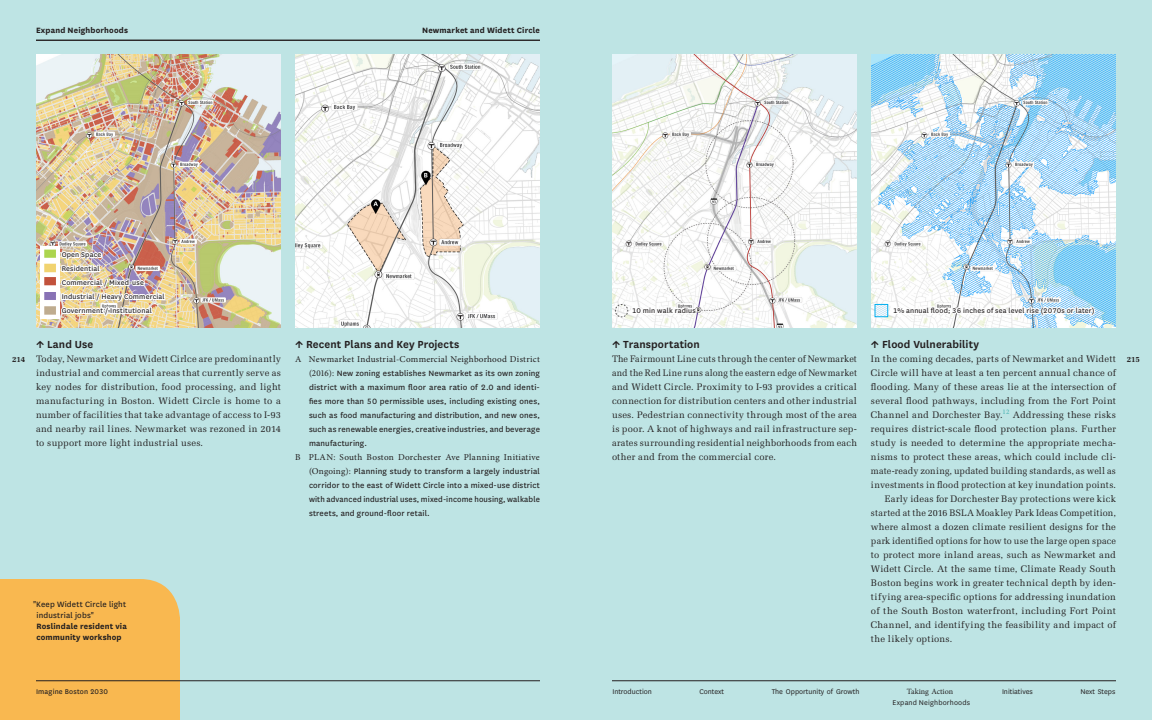
<style>
.page{position:relative;width:1152px;height:720px;background:#fff}
.page>*{position:absolute;margin:0;border:0;box-sizing:border-box;transform-origin:0 0}
.Body_Paragraph_title{font:600 12px "National";letter-spacing:.005em;color:#231f20}
.Body_Paragraph_no_in{font:9.4px/14px "Melior LT Pro";letter-spacing:.02em;color:#231f20;text-align:justify}
.Body_Paragraph{font:9.4px/14px "Melior LT Pro";letter-spacing:.025em;color:#231f20;text-align:justify}
.Body_Paragraph_no_in-2{font:9.4px/14px "Melior LT Pro";letter-spacing:.02em;color:#231f20;text-align:justify;scale:.96 1}
.Bullet{font:9px/14px "National";letter-spacing:.015em;color:#231f20;text-align:justify}
.Quotes{font:700 9px/11px "National";letter-spacing:.02em;color:#231f20}
.Quotes-2{font:9px/11px "National";letter-spacing:.015em;color:#231f20}
.Running_header{font:700 9px "National";letter-spacing:.02em;color:#231f20}
.t1{font:8px "National";letter-spacing:.02em;color:#231f20}
.t2{font:8px "National";color:#231f20}
.t3{font:8px "National";letter-spacing:.025em;color:#231f20}
.t4{font:8px "Minion Pro";color:#231f20}
.t5{font:700 8px "Melior LT Pro";letter-spacing:-.005em;color:#231f20}
.s1{font-family:"Minion Pro"}
</style>
<div class="page">
<div style="left:576px;top:0;width:576px;height:720px;background:#bee4e4"></div>
<div style="left:0;top:0;width:576px;height:720px;background:#bee4e4"></div>
<img style="left:295px;top:54px;width:245px;height:273px">
<img style="left:612px;top:54px;width:245px;height:273px">
<img style="left:36px;top:54px;width:245px;height:273px">
<div style="left:40px;top:247px;width:20px;height:72px;background:#fff"></div>
<img style="left:871px;top:54px;width:245px;height:273px">
<img style="left:60px;top:249px;width:107px;height:75px">
<img style="left:36px;top:249px;width:20px;height:10px">
<img style="left:36px;top:263px;width:20px;height:10px">
<img style="left:36px;top:277px;width:20px;height:10px">
<img style="left:36px;top:292px;width:20px;height:10px">
<img style="left:36px;top:307px;width:20px;height:10px">
<svg style="left:875px;top:296px;width:221px;height:32px;background:#e7f0f5"></svg>
<div style="left:875px;top:304px;width:13px;height:13px;border:1px solid #00aeef"></div>
<svg style="left:614px;top:303px;width:84px;height:21px;background:#f4f4f3"></svg>
<div style="left:0;top:579px;width:180px;height:141px;background:#f9b850"></div>
<hr style="left:612px;top:681px;width:504px;height:1px;background:#231f20">
<hr style="left:36px;top:681px;width:504px;height:1px;background:#231f20">
<hr style="left:36px;top:40px;width:504px;height:1px;background:#231f20">
<p class="Quotes" style="left:36px;top:24px;width:94px">Expand Neighborhoods</p>
<p class="Running_header" style="left:422px;top:24px;width:119px">Newmarket and Widett Circle</p>
<p class="t1" style="left:62px;top:249px;width:41px">Open Space</p>
<p class="t1" style="left:62px;top:263px;width:39px">Residential</p>
<p class="t1" style="left:62px;top:277px;width:84px">Commercial / Mixed-use</p>
<p class="t1" style="left:62px;top:291px;width:104px">Industrial / Heavy Commercial</p>
<p class="t1" style="left:62px;top:305px;width:92px">Government / Institutional</p>
<p class="t1" style="left:632px;top:305px;width:65px">10 min walk radius</p>
<p class="t1" style="left:893px;top:305px;width:203px">1% annual flood, 36 inches of sea level rise (2070s or later)</p>
<p class="Body_Paragraph_title" style="left:295px;top:336px;width:166px">↑ Recent Plans and Key Projects</p>
<p class="Bullet" style="left:309px;top:352px;width:233px;text-indent:-14px"><span class="s1">A Newmarket Industrial-Commercial Neighborhood District (2016):</span> New zoning establishes Newmarket as its own zoning district with a maximum floor area ratio of 2.0 and identi&shy;fies more than 50 permissible uses, including existing ones, such as food manufacturing and distribution, and new ones, such as renewable energies, creative industries, and beverage manufacturing.</p>
<p class="Bullet" style="left:309px;top:450px;width:233px;text-indent:-14px"><span class="s1">B PLAN: South Boston Dorchester Ave Planning Initiative (Ongoing):</span> Planning study to transform a largely industrial corridor to the east of Widett Circle into a mixed-use district with advanced industrial uses, mixed-income housing, walkable streets, and ground-floor retail.</p>
<p class="Body_Paragraph_title" style="left:612px;top:336px;width:89px">↑ Transportation</p>
<p class="Body_Paragraph_no_in-2" style="left:612px;top:352px;width:257px">The Fairmount Line cuts through the center of Newmarket and the Red Line runs along the eastern edge of Newmarket and Widett Circle. Proximity to I-93 provides a critical connection for distribution centers and other industrial uses. Pedestrian connectivity through most of the area is poor. A knot of highways and rail infrastructure sep&shy;arates surrounding residential neighborhoods from each other and from the commercial core.</p>
<p class="Body_Paragraph_title" style="left:871px;top:336px;width:110px">↑ Flood Vulnerability</p>
<p class="Body_Paragraph_no_in" style="left:871px;top:352px;width:247px">In the coming decades, parts of Newmarket and Widett Circle will have at least a ten percent annual chance of flooding. Many of these areas lie at the intersection of several flood pathways, including from the Fort Point Channel and Dorchester Bay.<sup>12</sup> Addressing these risks requires district-scale flood protection plans. Further study is needed to determine the appropriate mecha&shy;nisms to protect these areas, which could include cli&shy;mate-ready zoning, updated building standards, as well as investments in flood protection at key inundation points.</p>
<p class="Body_Paragraph" style="left:871px;top:492px;width:247px;text-indent:14px">Early ideas for Dorchester Bay protections were kick started at the 2016 BSLA Moakley Park Ideas Competition, where almost a dozen climate resilient designs for the park identified options for how to use the large open space to protect more inland areas, such as Newmarket and Widett Circle. At the same time, Climate Ready South Boston begins work in greater technical depth by iden&shy;tifying area-specific options for addressing inundation of the South Boston waterfront, including Fort Point Channel, and identifying the feasibility and impact of the likely options.</p>
<p class="Body_Paragraph_title" style="left:36px;top:336px;width:59px">↑ Land Use</p>
<p class="Body_Paragraph_no_in" style="left:36px;top:352px;width:247px">Today, Newmarket and Widett Cirlce are predominantly industrial and commercial areas that currently serve as key nodes for distribution, food processing, and light manufacturing in Boston. Widett Circle is home to a number of facilities that take advantage of access to I-93 and nearby rail lines. Newmarket was rezoned in 2014 to support more light industrial uses.</p>
<p class="t5" style="left:12px;top:354px;width:15px">214</p>
<p class="t5" style="left:1127px;top:354px;width:15px">215</p>
<p class="Quotes-2" style="left:37px;top:598px;width:91px;text-indent:-4px">"Keep Widett Circle light industrial jobs"</p>
<p class="Quotes" style="left:36px;top:620px;width:92px">Roslindale resident via community workshop</p>
<p class="t1" style="left:36px;top:686px;width:74px">Imagine Boston 2030</p>
<p class="t2" style="left:612px;top:686px;width:41px">Introduction</p>
<p class="t2" style="left:700px;top:686px;width:26px">Context</p>
<p class="t2" style="left:772px;top:686px;width:89px">The Opportunity of Growth</p>
<p class="t4" style="left:907px;top:686px;width:48px">Taking Action</p>
<p class="t2" style="left:1002px;top:686px;width:32px">Initiatives</p>
<p class="t2" style="left:1080px;top:686px;width:37px">Next Steps</p>
<p class="t3" style="left:893px;top:697px;width:79px">Expand Neighborhoods</p>
</div>
